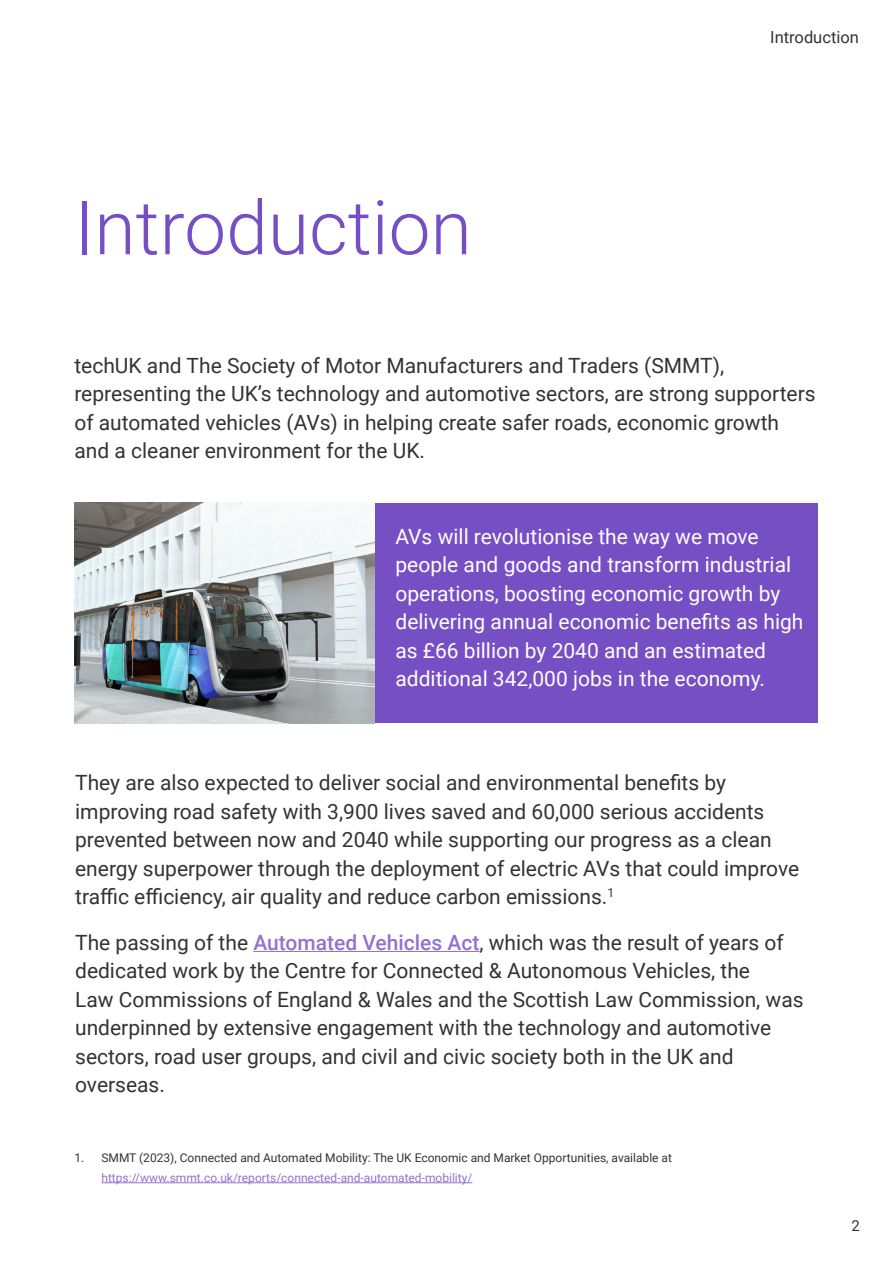
<style>
.page{position:relative;width:893px;height:1263px;background:#fff}
.page>*{position:absolute;margin:0;border:0;box-sizing:border-box;transform-origin:0 0}
.Page_Title{font:300 75px "Roboto";color:#774fc4}
.Body_Copy{font:21px/28.5px "Roboto";color:#333}
.References{font:21px/28.5px "Roboto";color:#fff}
.Body_Copy-2{font:16.5px "Roboto";color:#333}
.Page_Number{font:15px "Roboto";color:#333}
.t1{font:12px/19.5px "Roboto";color:#333}
.s1{font-weight:500;color:#9272d0}
.s2{color:#9272d0}
</style>
<div class="page">
<hr style="left:253px;top:951px;width:227px;height:1px;background:#9272d0">
<div style="left:75px;top:503px;width:743px;height:220px;background:#774fc4"></div>
<img style="left:74px;top:503px;width:301px;height:220px">
<hr style="left:101px;top:1182px;width:371px;height:1px;background:#9272d0">
<p class="Page_Title" style="left:74px;top:175px;width:399px">Introduction</p>
<p class="Body_Copy-2" style="left:770px;top:26px;width:90px">Introduction</p>
<p class="Body_Copy" style="left:74px;top:350px;width:743px">techUK and The Society of Motor Manufacturers and Traders (SMMT), representing the UK’s technology and automotive sectors, are strong supporters of automated vehicles (AVs) in helping create safer roads, economic growth and a cleaner environment for the UK.</p>
<p class="References" style="left:395px;top:521px;width:410px">AVs will revolutionise the way we move people and goods and transform industrial operations, boosting economic growth by delivering annual economic benefits as high as £66 billion by 2040 and an estimated additional 342,000 jobs in the economy.</p>
<p class="Body_Copy" style="left:75px;top:768px;width:726px">They are also expected to deliver social and environmental benefits by improving road safety with 3,900 lives saved and 60,000 serious accidents prevented between now and 2040 while supporting our progress as a clean energy superpower through the deployment of electric AVs that could improve traffic efficiency, air quality and reduce carbon emissions.<sup>1</sup></p>
<p class="Body_Copy" style="left:75px;top:927px;width:730px">The passing of the <span class="s1">Automated Vehicles Act</span>, which was the result of years of dedicated work by the Centre for Connected &amp; Autonomous Vehicles, the<br>Law Commissions of England &amp; Wales and the Scottish Law Commission, was underpinned by extensive engagement with the technology and automotive sectors, road user groups, and civil and civic society both in the UK and overseas.</p>
<p class="t1" style="left:101px;top:1148px;width:572px;text-indent:-27px">1. SMMT (2023), Connected and Automated Mobility: The UK Economic and Market Opportunities, available at <span class="s2">https://www.smmt.co.uk/reports/connected-and-automated-mobility/</span></p>
<p class="Page_Number" style="left:851px;top:1215px;width:10px">2</p>
</div>
